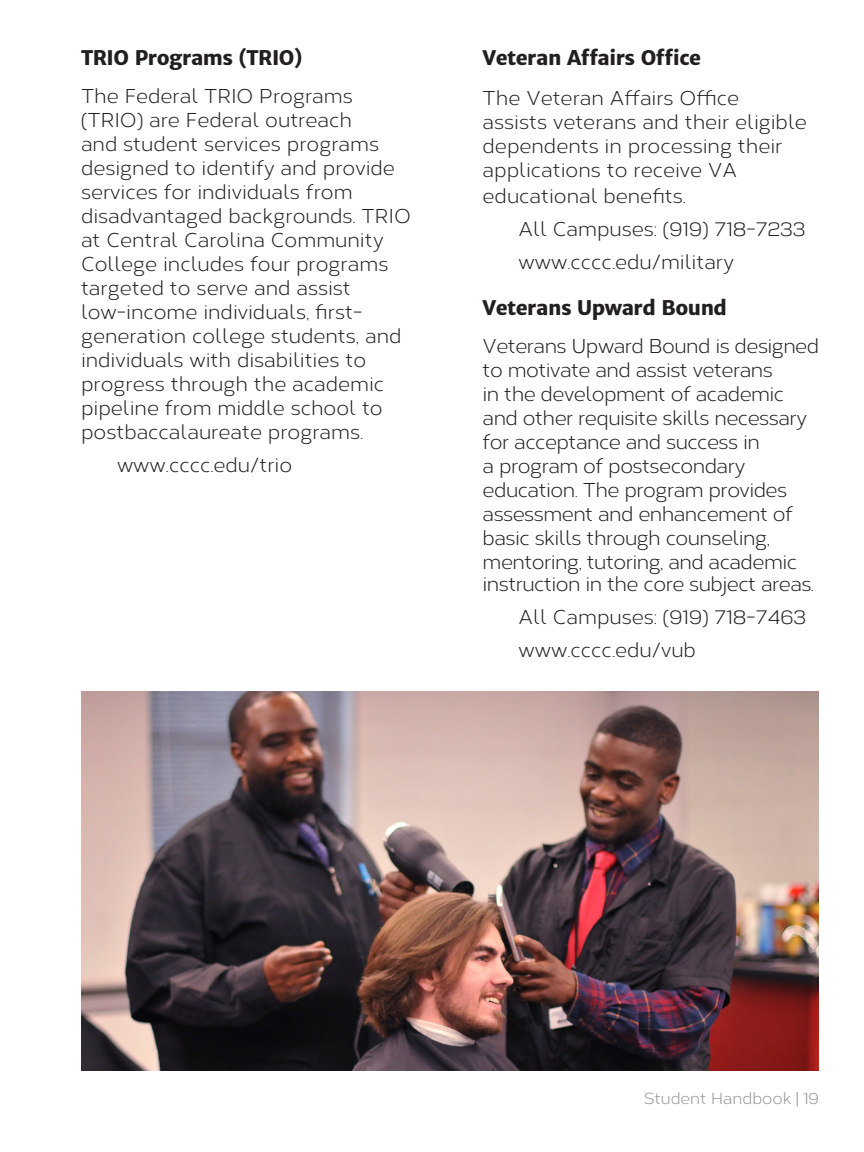
<style>
.page{position:relative;width:864px;height:1152px;background:#fff}
.page>*{position:absolute;margin:0;border:0;box-sizing:border-box;transform-origin:0 0}
.t1{font:20px/24px "Corbert";color:#231f20}
.t2{font:20px/24px "Corbert";letter-spacing:-.025em;color:#231f20}
.t3{font:800 20px "Merriweather Sans";letter-spacing:-.025em;color:#231f20}
.t4{font:16px "Corbert";color:#939598}
.s1{color:#fff}
</style>
<div class="page">
<img style="left:81px;top:691px;width:738px;height:380px">
<p class="t3" style="left:81px;top:45px;width:223px">TRIO Programs (TRIO)</p>
<p class="t1" style="left:81px;top:83px;width:331px">The Federal TRIO Programs (TRIO) are Federal outreach<br>and student services programs designed to identify and provide services for individuals from disadvantaged backgrounds. TRIO at Central Carolina Community<br>College includes four programs targeted to serve and assist low-income individuals, first&shy;generation college students, and individuals with disabilities to progress through the academic pipeline from middle school to postbaccalaureate programs.</p>
<p class="t1" style="left:95px;top:452px;width:198px"><span class="s1">•</span> www.cccc.edu/trio</p>
<p class="t3" style="left:483px;top:45px;width:220px">Veteran Affairs Office</p>
<p class="t1" style="left:483px;top:85px;width:326px">The Veteran Affairs Office assists veterans and their eligible dependents in processing their applications to receive VA</p>
<p class="t1" style="left:483px;top:183px;width:205px">educational benefits.</p>
<p class="t1" style="left:497px;top:216px;width:310px"><span class="s1">•</span> All Campuses: (919) 718-7233</p>
<p class="t1" style="left:497px;top:249px;width:239px"><span class="s1">•</span> www.cccc.edu/military</p>
<p class="t3" style="left:483px;top:295px;width:246px">Veterans Upward Bound</p>
<p class="t2" style="left:483px;top:333px;width:338px">Veterans Upward Bound is designed to motivate and assist veterans<br>in the development of academic and other requisite skills necessary for acceptance and success in<br>a program of postsecondary education. The program provides assessment and enhancement of basic skills through counseling, mentoring, tutoring, and academic</p>
<p class="t2" style="left:483px;top:571px;width:333px">instruction in the core subject areas.</p>
<p class="t1" style="left:497px;top:603px;width:311px"><span class="s1">•</span> All Campuses: (919) 718-7463</p>
<p class="t1" style="left:497px;top:636px;width:200px"><span class="s1">•</span> www.cccc.edu/vub</p>
<p class="t4" style="left:644px;top:1086px;width:177px">Student Handbook | 19</p>
</div>
